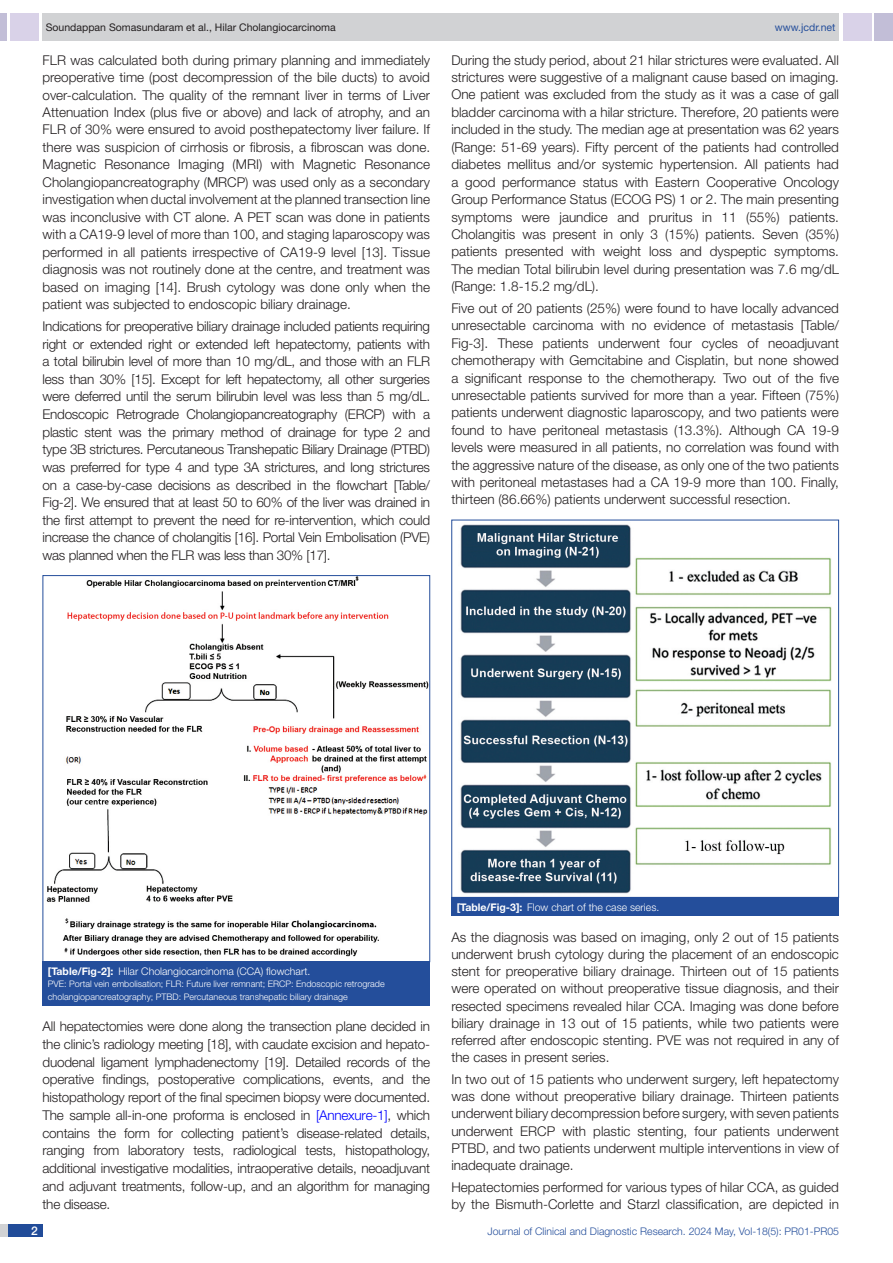
<style>
.page{position:relative;width:893px;height:1263px;background:#fff}
.page>*{position:absolute;margin:0;border:0;box-sizing:border-box;transform-origin:0 0}
.Body_text{font:300 13.5px/17.4px "Helvetica Neue";color:#231f20;text-align:justify}
.t1{font:500 12px "Helvetica Neue";color:#fff}
.TABLE_FIG{font:300 10.5px "Helvetica Neue";color:#fff}
.t2{font:300 10.5px "Helvetica Neue";color:#244e9b}
.t3{font:10.5px "Helvetica Neue";color:#231f20}
.t4{font:10.5px "Helvetica Neue";color:#244e9b}
.TABLE_FIG-2{font:300 9px/12.6px "Helvetica Neue";color:#fff}
.s1{font-weight:700}
.s2{color:#00f}
</style>
<div class="page">
<div style="left:0;top:13px;width:7px;height:28px;background:#c2bed7"></div>
<div style="left:10px;top:13px;width:29px;height:28px;background:#d9d2e8"></div>
<div style="left:43px;top:13px;width:796px;height:28px;background:#d1d2d4"></div>
<div style="left:875px;top:13px;width:18px;height:28px;background:#c2bed7"></div>
<div style="left:843px;top:13px;width:29px;height:28px;background:#d9d2e8"></div>
<div style="left:0;top:1224px;width:43px;height:13px;background:#d1d2d4"></div>
<div style="left:8px;top:1224px;width:35px;height:13px;background:#214c99"></div>
<img style="left:46px;top:577px;width:382px;height:380px">
<div style="left:43px;top:961px;width:387px;height:44px;background:#244e9b"></div>
<img style="left:460px;top:524px;width:372px;height:370px">
<div style="left:451px;top:897px;width:388px;height:19px;background:#244e9b"></div>
<p class="t3" style="left:46px;top:21px;width:291px">Soundappan Somasundaram et al., Hilar Cholangiocarcinoma</p>
<p class="t4" style="left:775px;top:21px;width:62px">www.jcdr.net</p>
<p class="Body_text" style="left:43px;top:51px;width:389px">FLR was calculated both during primary planning and immediately preoperative time (post decompression of the bile ducts) to avoid over-calculation. The quality of the remnant liver in terms of Liver Attenuation Index (plus five or above) and lack of atrophy, and an FLR of 30% were ensured to avoid posthepatectomy liver failure. If there was suspicion of cirrhosis or fibrosis, a fibroscan was done.<br>Magnetic Resonance Imaging (MRI) with Magnetic Resonance Cholangiopancreatography (MRCP) was used only as a secondary investigation when ductal involvement at the planned transection line was inconclusive with CT alone. A PET scan was done in patients with a CA19-9 level of more than 100, and staging laparoscopy was performed in all patients irrespective of CA19-9 level [13]. Tissue diagnosis was not routinely done at the centre, and treatment was based on imaging [14]. Brush cytology was done only when the patient was subjected to endoscopic biliary drainage.</p>
<p class="Body_text" style="left:43px;top:317px;width:389px">Indications for preoperative biliary drainage included patients requiring right or extended right or extended left hepatectomy, patients with a total bilirubin level of more than 10 mg/dL, and those with an FLR less than 30% [15]. Except for left hepatectomy, all other surgeries were deferred until the serum bilirubin level was less than 5 mg/dL.<br>Endoscopic Retrograde Cholangiopancreatography (ERCP) with a plastic stent was the primary method of drainage for type 2 and type 3B strictures. Percutaneous Transhepatic Biliary Drainage (PTBD) was preferred for type 4 and type 3A strictures, and long strictures on a case-by-case decisions as described in the flowchart [Table/ Fig-2]. We ensured that at least 50 to 60% of the liver was drained in the first attempt to prevent the need for re-intervention, which could increase the chance of cholangitis [16]. Portal Vein Embolisation (PVE) was planned when the FLR was less than 30% [17].</p>
<p class="Body_text" style="left:451px;top:51px;width:389px">During the study period, about 21 hilar strictures were evaluated. All strictures were suggestive of a malignant cause based on imaging.<br>One patient was excluded from the study as it was a case of gall bladder carcinoma with a hilar stricture. Therefore, 20 patients were included in the study. The median age at presentation was 62 years (Range: 51-69 years). Fifty percent of the patients had controlled diabetes mellitus and/or systemic hypertension. All patients had a good performance status with Eastern Cooperative Oncology Group Performance Status (ECOG PS) 1 or 2. The main presenting symptoms were jaundice and pruritus in 11 (55%) patients.<br>Cholangitis was present in only 3 (15%) patients. Seven (35%) patients presented with weight loss and dyspeptic symptoms.<br>The median Total bilirubin level during presentation was 7.6 mg/dL (Range: 1.8-15.2 mg/dL).</p>
<p class="Body_text" style="left:451px;top:299px;width:389px">Five out of 20 patients (25%) were found to have locally advanced unresectable carcinoma with no evidence of metastasis [Table/ Fig-3]. These patients underwent four cycles of neoadjuvant chemotherapy with Gemcitabine and Cisplatin, but none showed a significant response to the chemotherapy. Two out of the five unresectable patients survived for more than a year. Fifteen (75%) patients underwent diagnostic laparoscopy, and two patients were found to have peritoneal metastasis (13.3%). Although CA 19-9 levels were measured in all patients, no correlation was found with the aggressive nature of the disease, as only one of the two patients with peritoneal metastases had a CA 19-9 more than 100. Finally, thirteen (86.66%) patients underwent successful resection.</p>
<p class="TABLE_FIG" style="left:48px;top:965px;width:264px"><span class="s1">[Table/Fig-2]:</span> Hilar Cholangiocarcinoma (CCA) flowchart.</p>
<p class="TABLE_FIG-2" style="left:48px;top:978px;width:338px">PVE: Portal vein embolisation; FLR: Future liver remnant; ERCP: Endoscopic retrograde cholangiopancreatography; PTBD: Percutaneous transhepatic biliary drainage</p>
<p class="Body_text" style="left:43px;top:1017px;width:389px">All hepatectomies were done along the transection plane decided in the clinic’s radiology meeting [18], with caudate excision and hepato&shy;duodenal ligament lymphadenectomy [19]. Detailed records of the operative findings, postoperative complications, events, and the histopathology report of the final specimen biopsy were documented.<br>The sample all-in-one proforma is enclosed in <span class="s2">[Annexure-1]</span>, which contains the form for collecting patient’s disease-related details, ranging from laboratory tests, radiological tests, histopathology, additional investigative modalities, intraoperative details, neoadjuvant and adjuvant treatments, follow-up, and an algorithm for managing the disease.</p>
<p class="TABLE_FIG" style="left:457px;top:900px;width:204px"><span class="s1">[Table/Fig-3]:</span> Flow chart of the case series.</p>
<p class="Body_text" style="left:451px;top:928px;width:389px">As the diagnosis was based on imaging, only 2 out of 15 patients underwent brush cytology during the placement of an endoscopic stent for preoperative biliary drainage. Thirteen out of 15 patients were operated on without preoperative tissue diagnosis, and their resected specimens revealed hilar CCA. Imaging was done before biliary drainage in 13 out of 15 patients, while two patients were referred after endoscopic stenting. PVE was not required in any of the cases in present series.</p>
<p class="Body_text" style="left:451px;top:1070px;width:389px">In two out of 15 patients who underwent surgery, left hepatectomy was done without preoperative biliary drainage. Thirteen patients underwent biliary decompression before surgery, with seven patients underwent ERCP with plastic stenting, four patients underwent PTBD, and two patients underwent multiple interventions in view of inadequate drainage.</p>
<p class="Body_text" style="left:451px;top:1178px;width:389px">Hepatectomies performed for various types of hilar CCA, as guided by the Bismuth-Corlette and Starzl classification, are depicted in</p>
<p class="t1" style="left:31px;top:1223px;width:8px">2</p>
<p class="t2" style="left:488px;top:1225px;width:353px">Journal of Clinical and Diagnostic Research. 2024 May, Vol-18(5): PR01-PR05</p>
</div>
